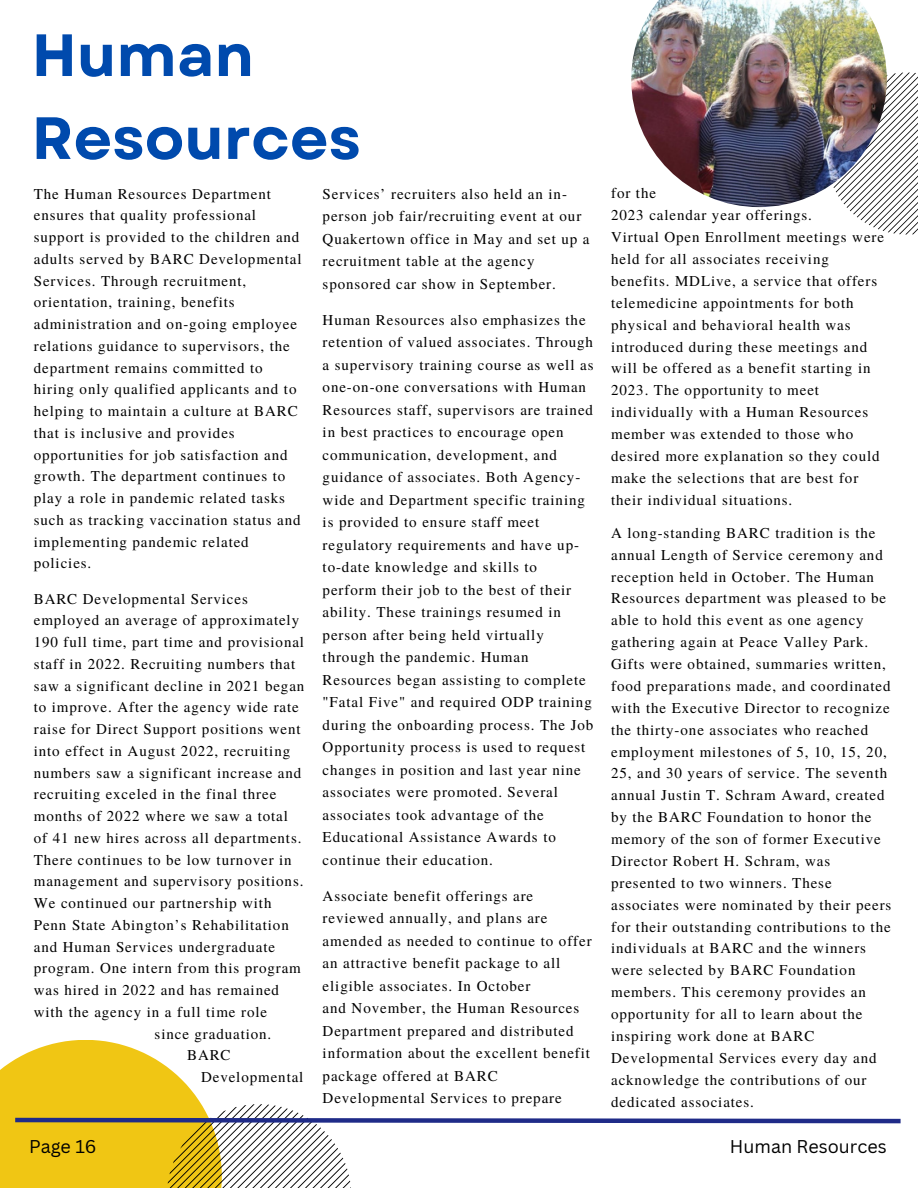
<style>
.page{position:relative;width:918px;height:1188px;background:#fff}
.page>*{position:absolute;margin:0;border:0;box-sizing:border-box;transform-origin:0 0}
.t1{font:700 59.55px/82.9px "Garet";color:#004aad}
.t2{font:18px "Canva Sans";color:#000}
.t3{font:15px/21.9px "Te X Gyre Termes";letter-spacing:.06em;color:#000}
</style>
<div class="page">
<svg style="left:0;top:1040px;width:201px;height:148px;fill:#f0c614"></svg>
<svg style="left:11px;top:1104px;width:890px;height:84px"></svg>
<svg style="left:846px;top:73px;width:72px;height:162px"></svg>
<img style="left:631px;top:0;width:256px;height:207px">
<p class="t1" style="left:32px;top:14px;width:331px">Human<br>Resources</p>
<p class="t3" style="left:323px;top:182px;width:268px;line-height:22.5px">Services’ recruiters also held an in&shy;person job fair/recruiting event at our Quakertown office in May and set up a recruitment table at the agency sponsored car show in September.</p>
<p class="t3" style="left:323px;top:308px;width:272px;line-height:22.5px">Human Resources also emphasizes the retention of valued associates. Through a supervisory training course as well as one-on-one conversations with Human Resources staff, supervisors are trained in best practices to encourage open communication, development, and guidance of associates. Both Agency&shy;wide and Department specific training is provided to ensure staff meet regulatory requirements and have up&shy;to-date knowledge and skills to perform their job to the best of their ability. These trainings resumed in person after being held virtually through the pandemic. Human Resources began assisting to complete "Fatal Five" and required ODP training during the onboarding process. The Job Opportunity process is used to request changes in position and last year nine associates were promoted. Several associates took advantage of the Educational Assistance Awards to continue their education.</p>
<p class="t3" style="left:323px;top:884px;width:226px;line-height:22.5px">Associate benefit offerings are reviewed annually, and plans are</p>
<p class="t3" style="left:323px;top:929px;width:271px;line-height:22.5px">amended as needed to continue to offer an attractive benefit package to all</p>
<p class="t3" style="left:323px;top:974px;width:209px">eligible associates. In October</p>
<p class="t3" style="left:323px;top:996px;width:269px;line-height:22.5px">and November, the Human Resources Department prepared and distributed information about the excellent benefit package offered at BARC Developmental Services to prepare</p>
<p class="t3" style="left:34px;top:182px;width:269px">The Human Resources Department ensures that quality professional support is provided to the children and adults served by BARC Developmental Services. Through recruitment, orientation, training, benefits administration and on-going employee relations guidance to supervisors, the department remains committed to hiring only qualified applicants and to helping to maintain a culture at BARC that is inclusive and provides opportunities for job satisfaction and growth. The department continues to play a role in pandemic related tasks such as tracking vaccination status and implementing pandemic related policies.</p>
<p class="t3" style="left:34px;top:587px;width:272px">BARC Developmental Services employed an average of approximately 190 full time, part time and provisional staff in 2022. Recruiting numbers that saw a significant decline in 2021 began to improve. After the agency wide rate raise for Direct Support positions went into effect in August 2022, recruiting numbers saw a significant increase and recruiting exceled in the final three months of 2022 where we saw a total of 41 new hires across all departments.<br>There continues to be low turnover in management and supervisory positions.<br>We continued our partnership with Penn State Abington’s Rehabilitation and Human Services undergraduate program. One intern from this program</p>
<p class="t3" style="left:34px;top:978px;width:247px">was hired in 2022 and has remained</p>
<p class="t3" style="left:34px;top:1000px;width:235px">with the agency in a full time role</p>
<p class="t3" style="left:155px;top:1022px;width:118px">since graduation.</p>
<p class="t3" style="left:187px;top:1044px;width:45px">BARC</p>
<p class="t3" style="left:201px;top:1065px;width:104px">Developmental</p>
<p class="t3" style="left:611px;top:182px;width:46px">for the</p>
<p class="t3" style="left:611px;top:204px;width:202px">2023 calendar year offerings.</p>
<p class="t3" style="left:611px;top:225px;width:275px">Virtual Open Enrollment meetings were held for all associates receiving benefits. MDLive, a service that offers telemedicine appointments for both physical and behavioral health was introduced during these meetings and will be offered as a benefit starting in 2023. The opportunity to meet individually with a Human Resources member was extended to those who desired more explanation so they could make the selections that are best for their individual situations.</p>
<p class="t3" style="left:611px;top:521px;width:282px">A long-standing BARC tradition is the annual Length of Service ceremony and reception held in October. The Human Resources department was pleased to be able to hold this event as one agency gathering again at Peace Valley Park.<br>Gifts were obtained, summaries written, food preparations made, and coordinated with the Executive Director to recognize the thirty-one associates who reached employment milestones of 5, 10, 15, 20, 25, and 30 years of service. The seventh annual Justin T. Schram Award, created by the BARC Foundation to honor the memory of the son of former Executive Director Robert H. Schram, was presented to two winners. These associates were nominated by their peers for their outstanding contributions to the individuals at BARC and the winners were selected by BARC Foundation members. This ceremony provides an opportunity for all to learn about the inspiring work done at BARC Developmental Services every day and acknowledge the contributions of our dedicated associates.</p>
<p class="t2" style="left:29px;top:1134px;width:69px">Page 16</p>
<p class="t2" style="left:730px;top:1134px;width:158px">Human Resources</p>
</div>
